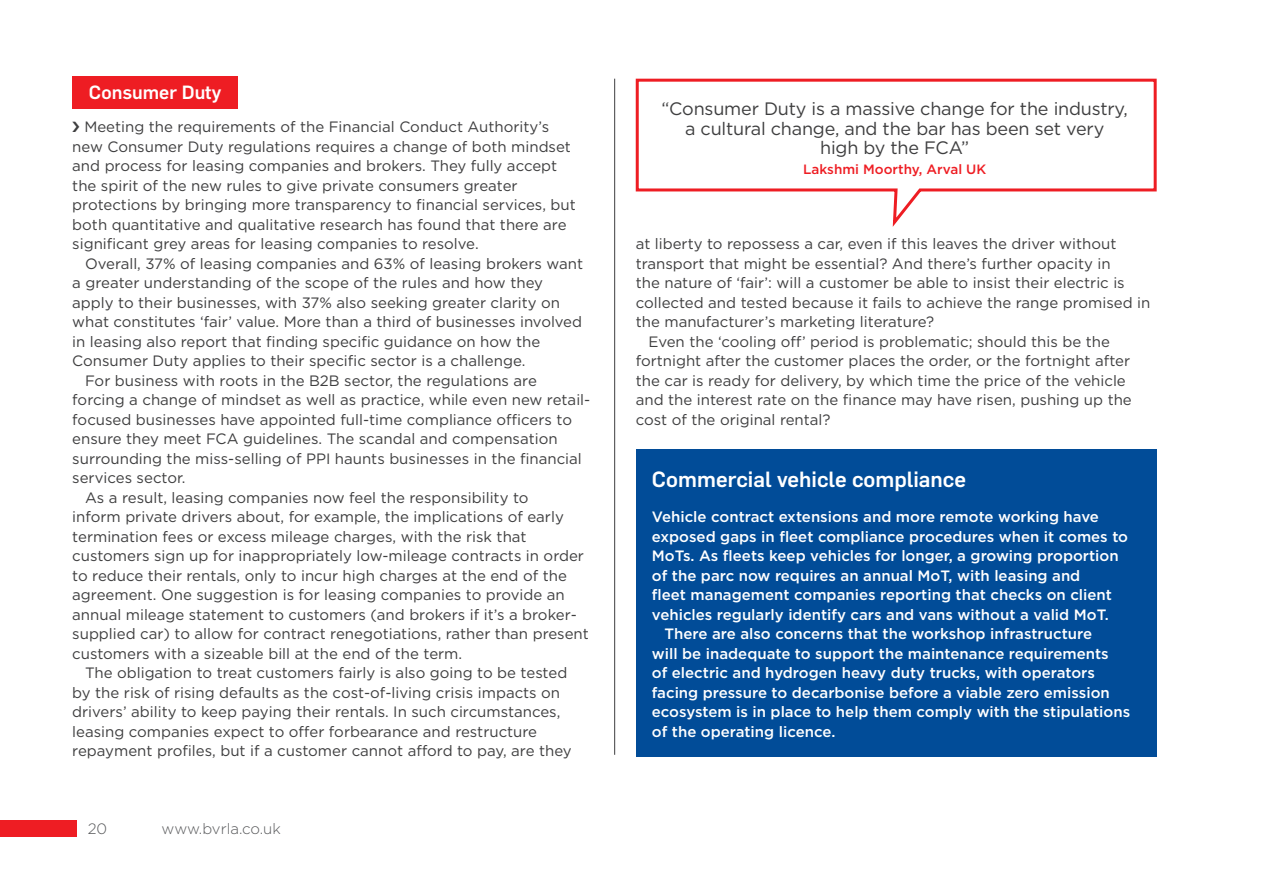
<style>
.page{position:relative;width:1263px;height:893px;background:#fff}
.page>*{position:absolute;margin:0;border:0;box-sizing:border-box;transform-origin:0 0}
.t1{font:500 21.6px "Flama";color:#fff}
.t2{font:500 18.75px "Flama";color:#fff}
.t3{font:18px/19.5px "Gotham";letter-spacing:-.01em;color:#3e3e3f;text-align:center}
.t4{font:15px/19.5px "Gotham";color:#3e3e3f}
.t5{font:500 15px/19.5px "Gotham";color:#fff}
.t6{font:300 15px "Gotham";color:#57585a}
.t7{font:500 13.5px "Gotham";color:#ee1d23}
</style>
<div class="page">
<div style="left:0;top:820px;width:77px;height:17px;background:#ee1d23"></div>
<hr style="left:614px;top:79px;width:1px;height:676px;background:#3e3e3f">
<div style="left:72px;top:76px;width:166px;height:32px;background:#ee1d23"></div>
<svg style="left:635px;top:78px;width:522px;height:149px"></svg>
<div style="left:636px;top:449px;width:521px;height:307px;background:#014c98"></div>
<p class="t2" style="left:89px;top:78px;width:134px">Consumer Duty</p>
<p class="t4" style="left:72px;top:117px;width:505px;text-indent:12px">Meeting the requirements of the Financial Conduct Authority’s new Consumer Duty regulations requires a change of both mindset and process for leasing companies and brokers. They fully accept the spirit of the new rules to give private consumers greater protections by bringing more transparency to financial services, but both quantitative and qualitative research has found that there are significant grey areas for leasing companies to resolve.</p>
<p class="t4" style="left:72px;top:253px;width:512px;text-indent:13px">Overall, 37% of leasing companies and 63% of leasing brokers want a greater understanding of the scope of the rules and how they apply to their businesses, with 37% also seeking greater clarity on what constitutes ‘fair’ value. More than a third of businesses involved in leasing also report that finding specific guidance on how the Consumer Duty applies to their specific sector is a challenge.</p>
<p class="t4" style="left:72px;top:370px;width:519px;text-indent:13px">For business with roots in the B2B sector, the regulations are forcing a change of mindset as well as practice, while even new retail&shy;focused businesses have appointed full-time compliance officers to ensure they meet FCA guidelines. The scandal and compensation surrounding the miss-selling of PPI haunts businesses in the financial services sector.</p>
<p class="t4" style="left:72px;top:487px;width:518px;text-indent:13px">As a result, leasing companies now feel the responsibility to<br>inform private drivers about, for example, the implications of early termination fees or excess mileage charges, with the risk that customers sign up for inappropriately low-mileage contracts in order to reduce their rentals, only to incur high charges at the end of the agreement. One suggestion is for leasing companies to provide an annual mileage statement to customers (and brokers if it’s a broker&shy;supplied car) to allow for contract renegotiations, rather than present customers with a sizeable bill at the end of the term.</p>
<p class="t4" style="left:72px;top:663px;width:501px;text-indent:13px">The obligation to treat customers fairly is also going to be tested by the risk of rising defaults as the cost-of-living crisis impacts on drivers’ ability to keep paying their rentals. In such circumstances, leasing companies expect to offer forbearance and restructure repayment profiles, but if a customer cannot afford to pay, are they</p>
<p class="t6" style="left:88px;top:819px;width:21px">20</p>
<p class="t6" style="left:162px;top:819px;width:121px">www.bvrla.co.uk</p>
<p class="t3" style="left:661px;top:99px;width:468px">“Consumer Duty is a massive change for the industry, a cultural change, and the bar has been set very<br>high by the FCA”</p>
<p class="t7" style="left:803px;top:161px;width:185px">Lakshmi Moorthy, Arval UK</p>
<p class="t4" style="left:636px;top:234px;width:516px">at liberty to repossess a car, even if this leaves the driver without transport that might be essential? And there’s further opacity in<br>the nature of ‘fair’: will a customer be able to insist their electric is collected and tested because it fails to achieve the range promised in the manufacturer’s marketing literature?</p>
<p class="t4" style="left:636px;top:331px;width:498px;text-indent:13px">Even the ‘cooling off’ period is problematic; should this be the fortnight after the customer places the order, or the fortnight after the car is ready for delivery, by which time the price of the vehicle and the interest rate on the finance may have risen, pushing up the cost of the original rental?</p>
<p class="t1" style="left:652px;top:463px;width:316px">Commercial vehicle compliance</p>
<p class="t5" style="left:652px;top:507px;width:478px">Vehicle contract extensions and more remote working have exposed gaps in fleet compliance procedures when it comes to MoTs. As fleets keep vehicles for longer, a growing proportion of the parc now requires an annual MoT, with leasing and<br>fleet management companies reporting that checks on client vehicles regularly identify cars and vans without a valid MoT.</p>
<p class="t5" style="left:652px;top:624px;width:480px;text-indent:13px">There are also concerns that the workshop infrastructure<br>will be inadequate to support the maintenance requirements<br>of electric and hydrogen heavy duty trucks, with operators facing pressure to decarbonise before a viable zero emission ecosystem is in place to help them comply with the stipulations of the operating licence.</p>
</div>
